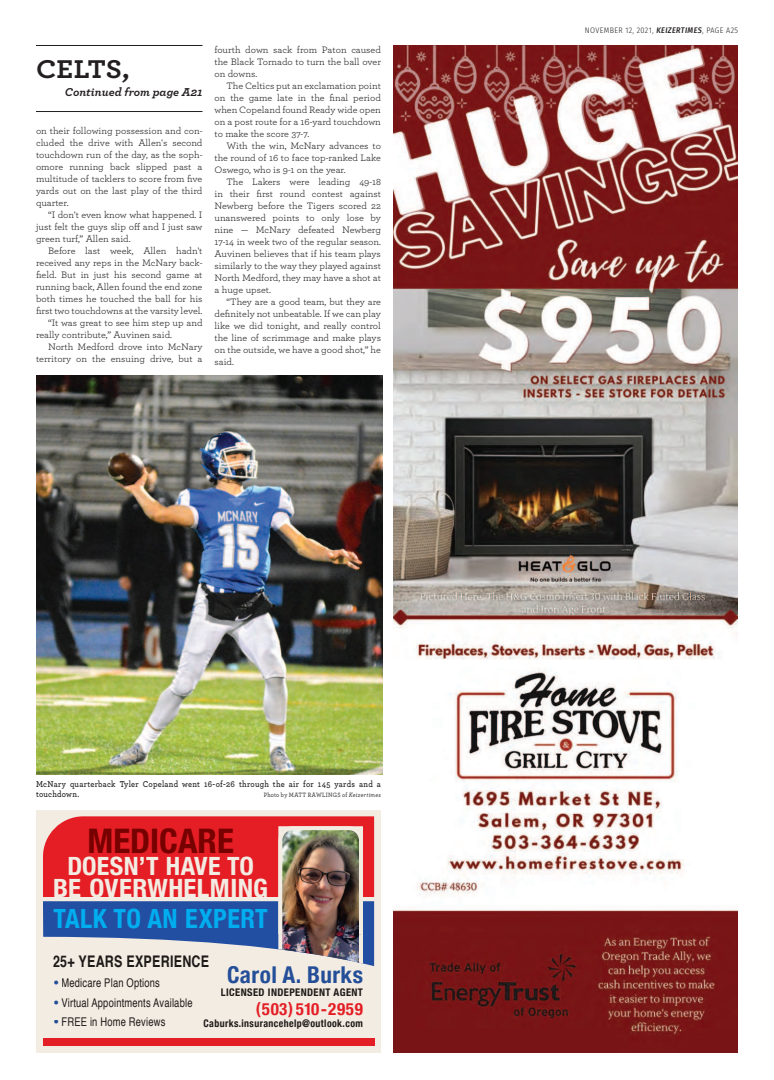
<style>
.page{position:relative;width:774px;height:1080px;background:#fff}
.page>*{position:absolute;margin:0;border:0;box-sizing:border-box;transform-origin:0 0}
.t1{font:700 condensed 33.9px "Helvetica Neue";color:#760100}
.t2{font:700 27px "Archer";color:#231f20;scale:1.08 1}
.t3{font:700 condensed 26.5px "Helvetica Neue";letter-spacing:.02em;color:#00aeef}
.t4{font:700 condensed 25.2px/22.3px "Helvetica Neue";letter-spacing:.02em;color:#f3ece3;text-align:center}
.t5{font:700 condensed 23.2px "Helvetica Neue";letter-spacing:.02em;color:#244f98}
.t6{font:700 condensed 17px "Helvetica Neue";letter-spacing:.04em;color:#e41e25}
.t7{font:700 16px "Helvetica";letter-spacing:.02em;color:#1e1a18;scale:.78 1}
.t8{font:12px/19.8px "Helvetica";letter-spacing:.02em;color:#1e1a18;scale:.78 1}
.t9{font:italic 700 12px "Archer";color:#231f20}
.t10{font:700 condensed 10.5px "Helvetica Neue";letter-spacing:.04em;color:#1e1a18;scale:.94 1}
.t11{font:700 condensed 10.5px "Helvetica Neue";letter-spacing:.04em;color:#1e1a18}
.t12{font:9.7px/12px "Archer";color:#231f20;text-align:justify;scale:1.04 1}
.t13{font:600 9px/10px "Archer";letter-spacing:.03em;color:#231f20;scale:.9 1}
.t14{font:300 8px "Fira Sans Condensed";letter-spacing:.05em;color:#231f20}
.t15{font:500 6.5px "Archer";letter-spacing:.04em;color:#231f20;scale:.9 1}
.s1{font-style:italic}
.s2{font-size:18px;color:#244f98}
.s3{font-weight:500;font-style:italic}
</style>
<div class="page">
<div style="left:36px;top:810px;width:345px;height:243px;background:#f3ece3"></div>
<div style="left:43px;top:1038px;width:331px;height:8px;background:#e41e25"></div>
<img style="left:43px;top:816px;width:331px;height:150px">
<img style="left:393px;top:45px;width:345px;height:1008px">
<hr style="left:36px;top:111px;width:167px;height:1px;background:#231f20">
<hr style="left:36px;top:45px;width:167px;height:1px;background:#231f20">
<img style="left:36px;top:376px;width:346px;height:399px">
<h2 class="t2" style="left:36px;top:56px;width:88px">CELTS,</h2>
<p class="t9" style="left:65px;top:86px;width:139px">Continued from page A21</p>
<p class="t12" style="left:36px;top:125px;width:162px">on their following possession and con&shy;cluded the drive with Allen's second touchdown run of the day, as the soph&shy;omore running back slipped past a multitude of tacklers to score from five yards out on the last play of the third quarter.</p>
<p class="t12" style="left:36px;top:209px;width:162px;text-indent:12px">“I don't even know what happened. I just felt the guys slip off and I just saw green turf,” Allen said.</p>
<p class="t12" style="left:48px;top:245px;width:150px">Before last week, Allen hadn't</p>
<p class="t12" style="left:36px;top:257px;width:162px">received any reps in the McNary back-</p>
<p class="t12" style="left:36px;top:269px;width:162px">field. But in just his second game at</p>
<p class="t12" style="left:36px;top:281px;width:162px">running back, Allen found the end zone</p>
<p class="t12" style="left:36px;top:293px;width:162px">both times he touched the ball for his</p>
<p class="t12" style="left:36px;top:305px;width:162px">first two touchdowns at the varsity level.</p>
<p class="t12" style="left:48px;top:317px;width:150px">“It was great to see him step up and</p>
<p class="t12" style="left:36px;top:329px;width:132px">really contribute,” Auvinen said.</p>
<p class="t12" style="left:48px;top:341px;width:150px">North Medford drove into McNary</p>
<p class="t12" style="left:36px;top:353px;width:162px">territory on the ensuing drive, but a</p>
<p class="t12" style="left:214px;top:44px;width:162px">fourth down sack from Paton caused the Black Tornado to turn the ball over on downs.</p>
<p class="t12" style="left:214px;top:80px;width:162px;text-indent:12px">The Celtics put an exclamation point on the game late in the final period when Copeland found Ready wide open on a post route for a 16-yard touchdown to make the score 37-7.</p>
<p class="t12" style="left:214px;top:140px;width:162px;text-indent:12px">With the win, McNary advances to the round of 16 to face top-ranked Lake Oswego, who is 9-1 on the year.</p>
<p class="t12" style="left:214px;top:176px;width:162px;text-indent:12px">The Lakers were leading 49-18 in their first round contest against Newberg before the Tigers scored 22 unanswered points to only lose by nine — McNary defeated Newberg 17-14 in week two of the regular season.<br>Auvinen believes that if his team plays similarly to the way they played against North Medford, they may have a shot at a huge upset.</p>
<p class="t12" style="left:214px;top:296px;width:162px;text-indent:12px">“They are a good team, but they are definitely not unbeatable. If we can play like we did tonight, and really control the line of scrimmage and make plays on the outside, we have a good shot,” he said.</p>
<p class="t13" style="left:36px;top:779px;width:385px">McNary quarterback Tyler Copeland went 16-of-26 through the air for 145 yards and a touchdown.</p>
<p class="t15" style="left:264px;top:791px;width:132px">Photo by MATT RAWLINGS of <span class="s1">Keizertimes</span></p>
<h1 class="t1" style="left:87px;top:828px;width:148px">MEDICARE</h1>
<h3 class="t4" style="left:53px;top:857px;width:217px">DOESN’T HAVE TO<br>BE OVERWHELMING</h3>
<h3 class="t3" style="left:54px;top:909px;width:216px">TALK TO AN EXPERT</h3>
<h3 class="t7" style="left:53px;top:952px;width:202px">25+ YEARS EXPERIENCE</h3>
<p class="t8" style="left:53px;top:974px;width:180px"><span class="s2">ï</span> Medicare Plan Options<br><span class="s2">ï</span> Virtual Appointments Available <span class="s2">ï</span> FREE in Home Reviews</p>
<h3 class="t5" style="left:227px;top:966px;width:137px">Carol A. Burks</h3>
<h3 class="t6" style="left:256px;top:1003px;width:109px">(503) 510-2959</h3>
<p class="t11" style="left:221px;top:988px;width:144px">LICENSED INDEPENDENT AGENT</p>
<p class="t10" style="left:204px;top:1019px;width:171px">Caburks.insurancehelp@outlook.com</p>
<p class="t14" style="left:585px;top:24px;width:155px">NOVEMBER 12, 2021, <span class="s3">KEIZERTIMES</span>, PAGE A25</p>
</div>
